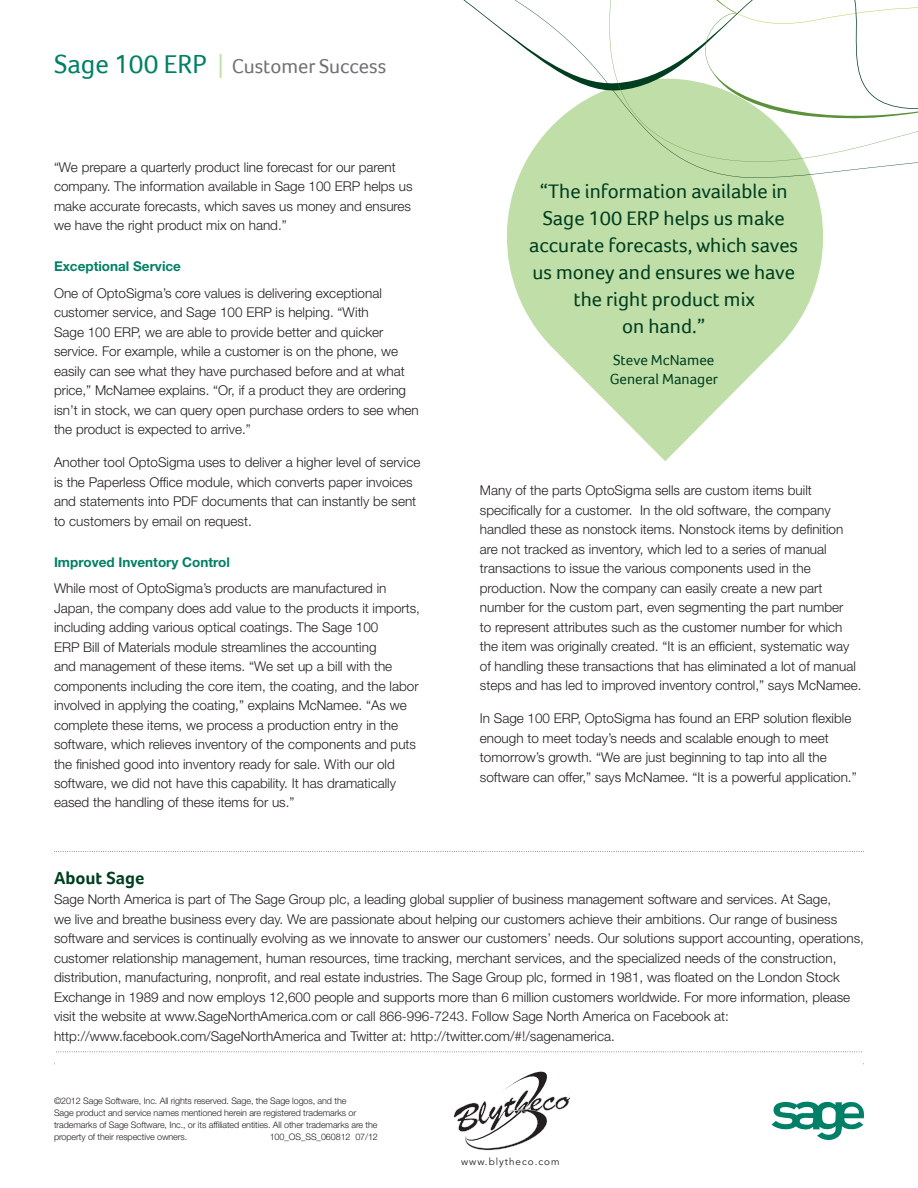
<style>
.page{position:relative;width:918px;height:1188px;background:#fff}
.page>*{position:absolute;margin:0;border:0;box-sizing:border-box;transform-origin:0 0}
.t1{font:20.55px/27px "Foco";color:#003e20;text-align:center}
.t2{font:20.55px "Foco";color:#717074}
.t3{font:700 18px "Foco";color:#003e20}
.t4{font:15px/19.5px "Foco";color:#003e20}
.t5{font:300 13.5px/19.5px "Helvetica Neue LT Std";color:#231f20}
.t6{font:700 13.5px "Helvetica Neue LT Std";color:#008066}
.t7{font:9.9px "Avenir";letter-spacing:.1em;color:#231f20}
.t8{font:300 9px/12px "Helvetica Neue LT Std";letter-spacing:-.01em;color:#231f20}
.s1{font-size:27px;color:#008066}
.s2{font-family:"Helvetica Neue LT Std";font-weight:300;font-size:33.6px;color:#c0dea8}
</style>
<div class="page">
<svg style="left:507px;top:189px;width:316px;height:272px;fill:#c0dea8"></svg>
<svg style="left:463px;top:0;width:455px;height:189px"></svg>
<svg style="left:56px;top:1052px;width:806px;height:1px"></svg>
<svg style="left:54px;top:851px;width:810px;height:1px"></svg>
<svg style="left:54px;top:1064px;width:810px;height:86px"></svg>
<h1 class="t2" style="left:54px;top:54px;width:334px"><span class="s1">Sage 100 ERP</span> <span class="s2">I</span> Customer Success</h1>
<p class="t5" style="left:54px;top:157px;width:360px">“We prepare a quarterly product line forecast for our parent company. The information available in Sage 100 ERP helps us make accurate forecasts, which saves us money and ensures we have the right product mix on hand.”</p>
<p class="t6" style="left:54px;top:258px;width:128px">Exceptional Service</p>
<p class="t5" style="left:54px;top:283px;width:366px">One of OptoSigma’s core values is delivering exceptional customer service, and Sage 100 ERP is helping. “With<br>Sage 100 ERP, we are able to provide better and quicker service. For example, while a customer is on the phone, we easily can see what they have purchased before and at what price,” McNamee explains. “Or, if a product they are ordering isn’t in stock, we can query open purchase orders to see when the product is expected to arrive.”</p>
<p class="t5" style="left:54px;top:452px;width:368px">Another tool OptoSigma uses to deliver a higher level of service is the Paperless Office module, which converts paper invoices and statements into PDF documents that can instantly be sent to customers by email on request.</p>
<p class="t6" style="left:54px;top:554px;width:178px">Improved Inventory Control</p>
<p class="t5" style="left:54px;top:578px;width:368px">While most of OptoSigma’s products are manufactured in Japan, the company does add value to the products it imports, including adding various optical coatings. The Sage 100<br>ERP Bill of Materials module streamlines the accounting<br>and management of these items. “We set up a bill with the components including the core item, the coating, and the labor involved in applying the coating,” explains McNamee. “As we complete these items, we process a production entry in the software, which relieves inventory of the components and puts the finished good into inventory ready for sale. With our old software, we did not have this capability. It has dramatically eased the handling of these items for us.”</p>
<h1 class="t1" style="left:529px;top:178px;width:270px">“The information available in<br>Sage 100 ERP helps us make accurate forecasts, which saves us money and ensures we have the right product mix<br>on hand.”</h1>
<p class="t4" style="left:610px;top:350px;width:110px">Steve McNamee<br>General Manager</p>
<p class="t5" style="left:480px;top:481px;width:383px">Many of the parts OptoSigma sells are custom items built specifically for a customer. In the old software, the company handled these as nonstock items. Nonstock items by definition are not tracked as inventory, which led to a series of manual transactions to issue the various components used in the production. Now the company can easily create a new part number for the custom part, even segmenting the part number<br>to represent attributes such as the customer number for which the item was originally created. “It is an efficient, systematic way of handling these transactions that has eliminated a lot of manual steps and has led to improved inventory control,” says McNamee.</p>
<p class="t5" style="left:480px;top:709px;width:378px">In Sage 100 ERP, OptoSigma has found an ERP solution flexible enough to meet today’s needs and scalable enough to meet tomorrow’s growth. “We are just beginning to tap into all the software can offer,” says McNamee. “It is a powerful application.”</p>
<h2 class="t3" style="left:54px;top:867px;width:92px">About Sage</h2>
<p class="t5" style="left:54px;top:889px;width:811px">Sage North America is part of The Sage Group plc, a leading global supplier of business management software and services. At Sage,<br>we live and breathe business every day. We are passionate about helping our customers achieve their ambitions. Our range of business software and services is continually evolving as we innovate to answer our customers’ needs. Our solutions support accounting, operations, customer relationship management, human resources, time tracking, merchant services, and the specialized needs of the construction, distribution, manufacturing, nonprofit, and real estate industries. The Sage Group plc, formed in 1981, was floated on the London Stock Exchange in 1989 and now employs 12,600 people and supports more than 6 million customers worldwide. For more information, please visit the website at www.SageNorthAmerica.com or call 866-996-7243. Follow Sage North America on Facebook at: http://www.facebook.com/SageNorthAmerica and Twitter at: http://twitter.com/#!/sagenamerica.</p>
<p class="t8" style="left:54px;top:1095px;width:325px">©2012 Sage Software, Inc. All rights reserved. Sage, the Sage logos, and the<br>Sage product and service names mentioned herein are registered trademarks or trademarks of Sage Software, Inc., or its affiliated entities. All other trademarks are the property of their respective owners.</p>
<p class="t8" style="left:270px;top:1131px;width:110px">100_OS_SS_060812 07/12</p>
<p class="t7" style="left:461px;top:1156px;width:100px">www.blytheco.com</p>
</div>
